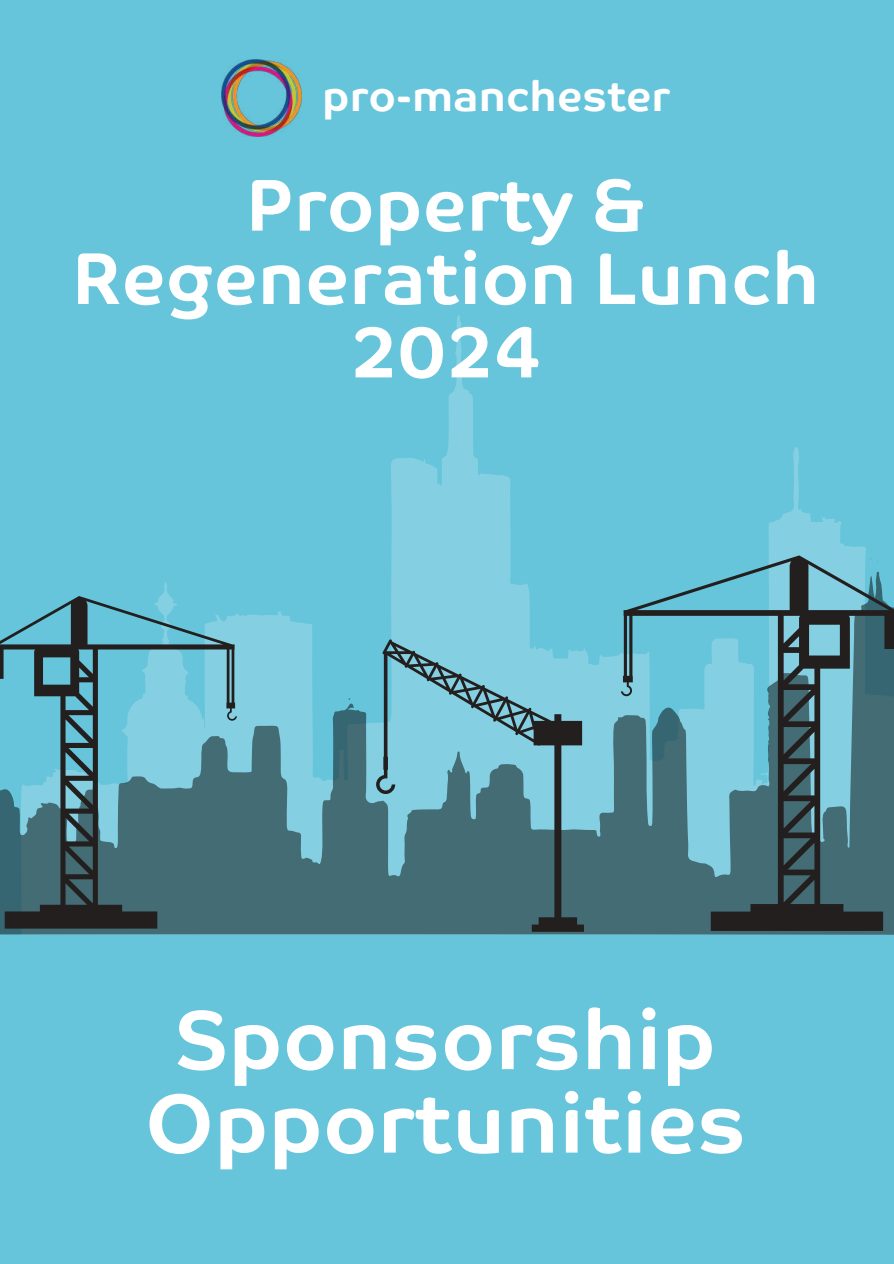
<style>
.page{position:relative;width:894px;height:1264px;background:#fff}
.page>*{position:absolute;margin:0;border:0;box-sizing:border-box;transform-origin:0 0}
.t1{font:700 83.7px/83.4px "Co Text Corp";color:#fff;text-align:center}
.t2{font:700 73.65px/73.3px "Co Text Corp";color:#fff;text-align:center}
.t3{font:700 42.3px "Co Text Corp";color:#fff}
</style>
<div class="page">
<div style="left:0;top:0;width:893px;height:1263px;background:#66c5db"></div>
<svg style="left:20px;top:315px;width:873px;height:620px"></svg>
<svg style="left:0;top:563px;width:893px;height:371px"></svg>
<svg style="left:620px;top:555px;width:273px;height:375px"></svg>
<svg style="left:376px;top:639px;width:207px;height:292px;background:#6096a3"></svg>
<img style="left:221px;top:59px;width:80px;height:77px">
<svg style="left:0;top:596px;width:237px;height:332px"></svg>
<p class="t3" style="left:322px;top:72px;width:349px">pro-manchester</p>
<p class="t2" style="left:72px;top:168px;width:749px">Property &amp;<br>Regeneration Lunch<br>2024</p>
<p class="t1" style="left:145px;top:998px;width:603px">Sponsorship<br>Opportunities</p>
</div>
